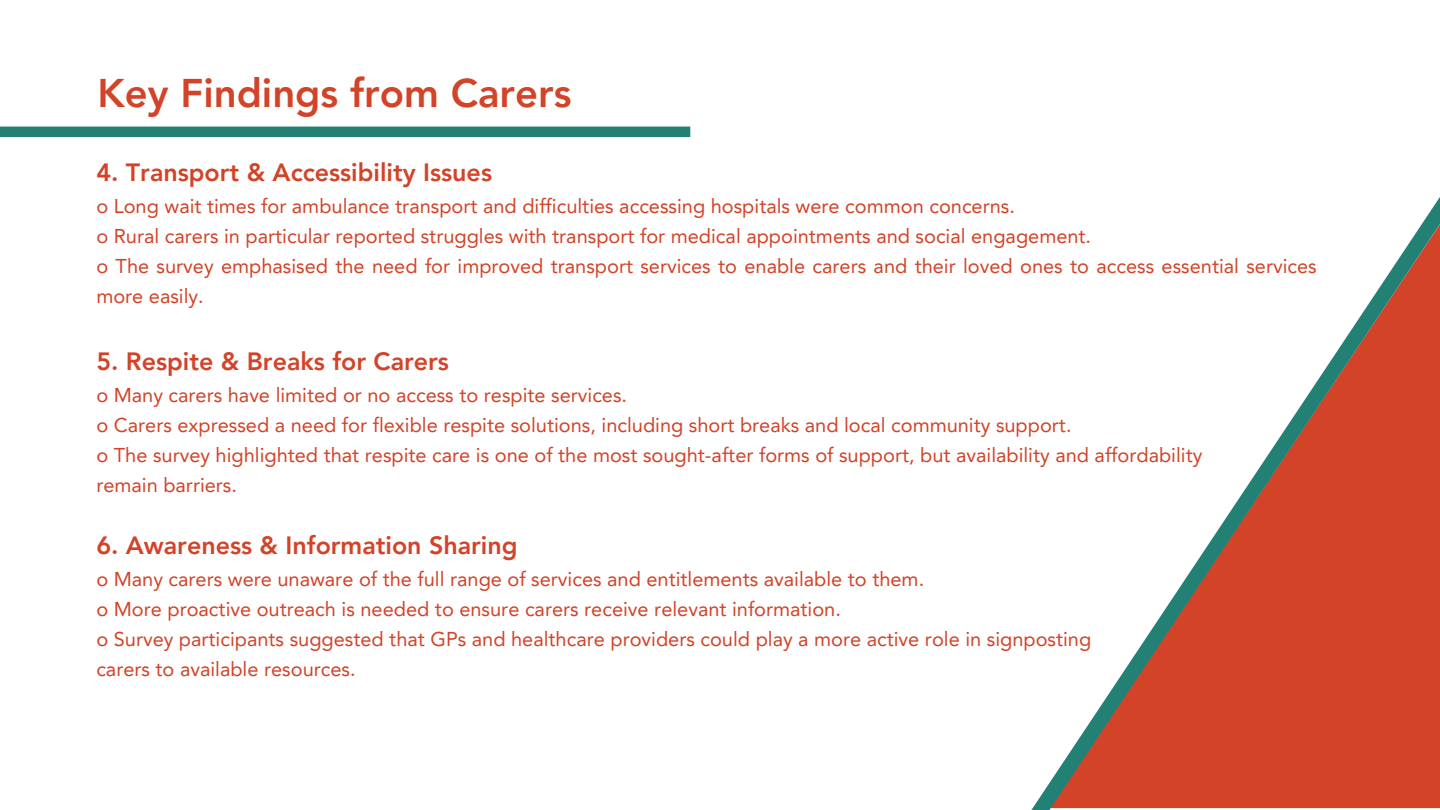
<style>
.page{position:relative;width:1440px;height:810px;background:#fff}
.page>*{position:absolute;margin:0;border:0;box-sizing:border-box;transform-origin:0 0}
.t1{font:800 40px "Avenir LT Pro";color:#d24328}
.t2{font:800 25px "Avenir LT Pro";color:#d24328}
.t3{font:20px/30px "Avenir LT Pro";color:#d24328}
</style>
<div class="page">
<div style="left:0;top:127px;width:690px;height:10px;background:#238074"></div>
<svg style="left:1031px;top:197px;width:409px;height:613px"></svg>
<p class="t1" style="left:97px;top:76px;width:475px">Key Findings from Carers</p>
<h1 class="t2" style="left:96px;top:162px;width:397px">4. Transport &amp; Accessibility Issues</h1>
<p class="t3" style="left:96px;top:193px;width:920px">o Long wait times for ambulance transport and difficulties accessing hospitals were common concerns.</p>
<p class="t3" style="left:96px;top:223px;width:996px">o Rural carers in particular reported struggles with transport for medical appointments and social engagement.</p>
<p class="t3" style="left:96px;top:253px;width:1222px">o The survey emphasised the need for improved transport services to enable carers and their loved ones to access essential services more easily.</p>
<p class="t2" style="left:96px;top:351px;width:354px">5. Respite &amp; Breaks for Carers</p>
<p class="t3" style="left:96px;top:382px;width:532px">o Many carers have limited or no access to respite services.</p>
<p class="t3" style="left:96px;top:412px;width:977px">o Carers expressed a need for flexible respite solutions, including short breaks and local community support.</p>
<p class="t3" style="left:96px;top:442px;width:1108px">o The survey highlighted that respite care is one of the most sought-after forms of support, but availability and affordability remain barriers.</p>
<p class="t2" style="left:96px;top:535px;width:423px">6. Awareness &amp; Information Sharing</p>
<p class="t3" style="left:96px;top:566px;width:829px">o Many carers were unaware of the full range of services and entitlements available to them.</p>
<p class="t3" style="left:96px;top:596px;width:746px">o More proactive outreach is needed to ensure carers receive relevant information.</p>
<p class="t3" style="left:96px;top:626px;width:996px">o Survey participants suggested that GPs and healthcare providers could play a more active role in signposting carers to available resources.</p>
</div>
